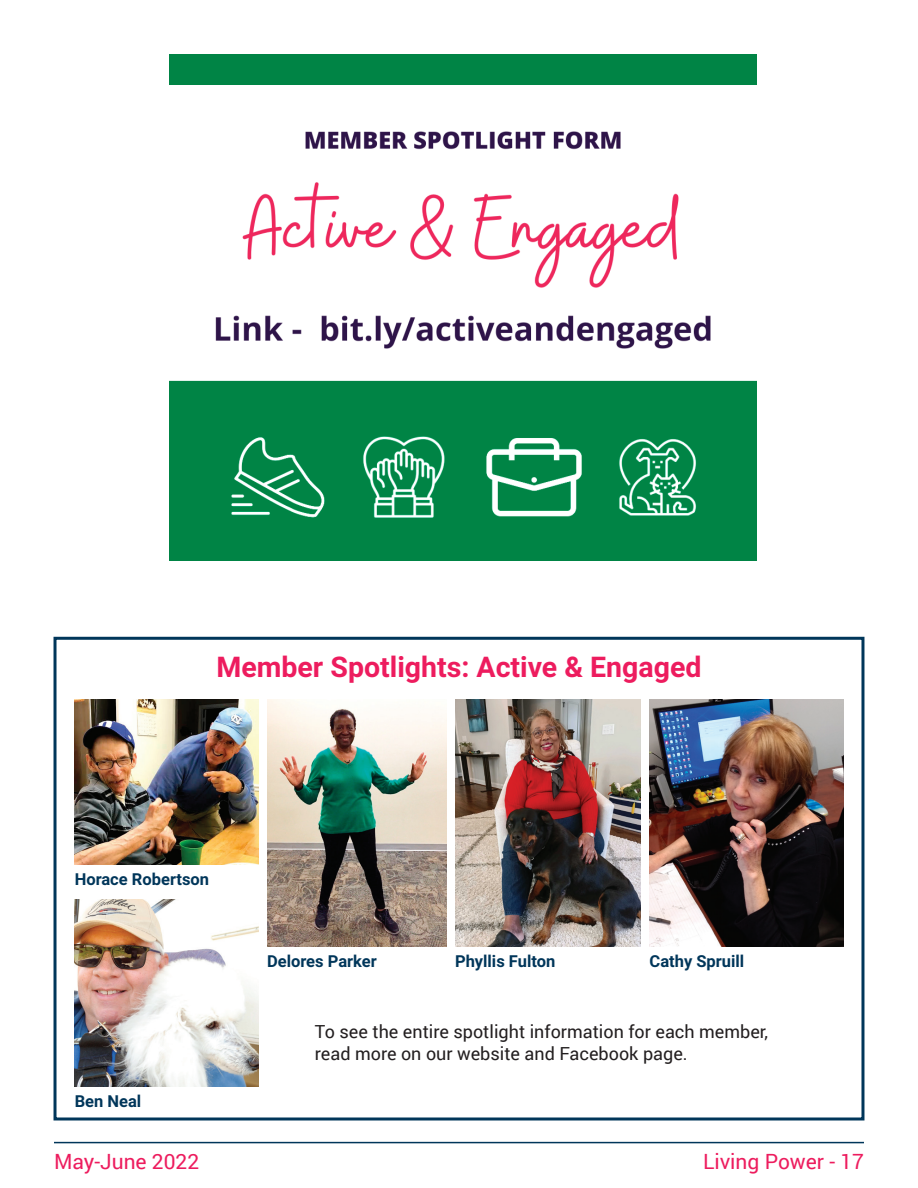
<style>
.page{position:relative;width:918px;height:1188px;background:#fff}
.page>*{position:absolute;margin:0;border:0;box-sizing:border-box;transform-origin:0 0}
.t1{font:700 28.5px "Roboto";color:#ed1c5e}
.t2{font:21px "Roboto";color:#ed1c5e}
.t3{font:18px/21.6px "Roboto";color:#231f20}
.t4{font:700 16.5px "Roboto";color:#00365a}
</style>
<div class="page">
<hr style="left:54px;top:1142px;width:810px;height:1px;background:#00365a">
<img style="left:169px;top:54px;width:587px;height:506px">
<div style="left:54px;top:637px;width:810px;height:483px;border:3px solid #00365a"></div>
<img style="left:75px;top:900px;width:184px;height:187px">
<img style="left:650px;top:700px;width:194px;height:247px">
<img style="left:267px;top:700px;width:179px;height:247px">
<img style="left:75px;top:700px;width:184px;height:165px">
<img style="left:455px;top:700px;width:186px;height:247px">
<h1 class="t1" style="left:216px;top:647px;width:487px">Member Spotlights: Active &amp; Engaged</h1>
<p class="t4" style="left:75px;top:867px;width:136px">Horace Robertson</p>
<p class="t4" style="left:75px;top:1089px;width:68px">Ben Neal</p>
<p class="t4" style="left:267px;top:950px;width:111px">Delores Parker</p>
<p class="t4" style="left:650px;top:950px;width:96px">Cathy Spruill</p>
<p class="t4" style="left:455px;top:950px;width:102px">Phyllis Fulton</p>
<p class="t3" style="left:315px;top:1020px;width:455px">To see the entire spotlight information for each member, read more on our website and Facebook page.</p>
<p class="t2" style="left:54px;top:1147px;width:147px">May-June 2022</p>
<p class="t2" style="left:703px;top:1147px;width:162px">Living Power - 17</p>
</div>
